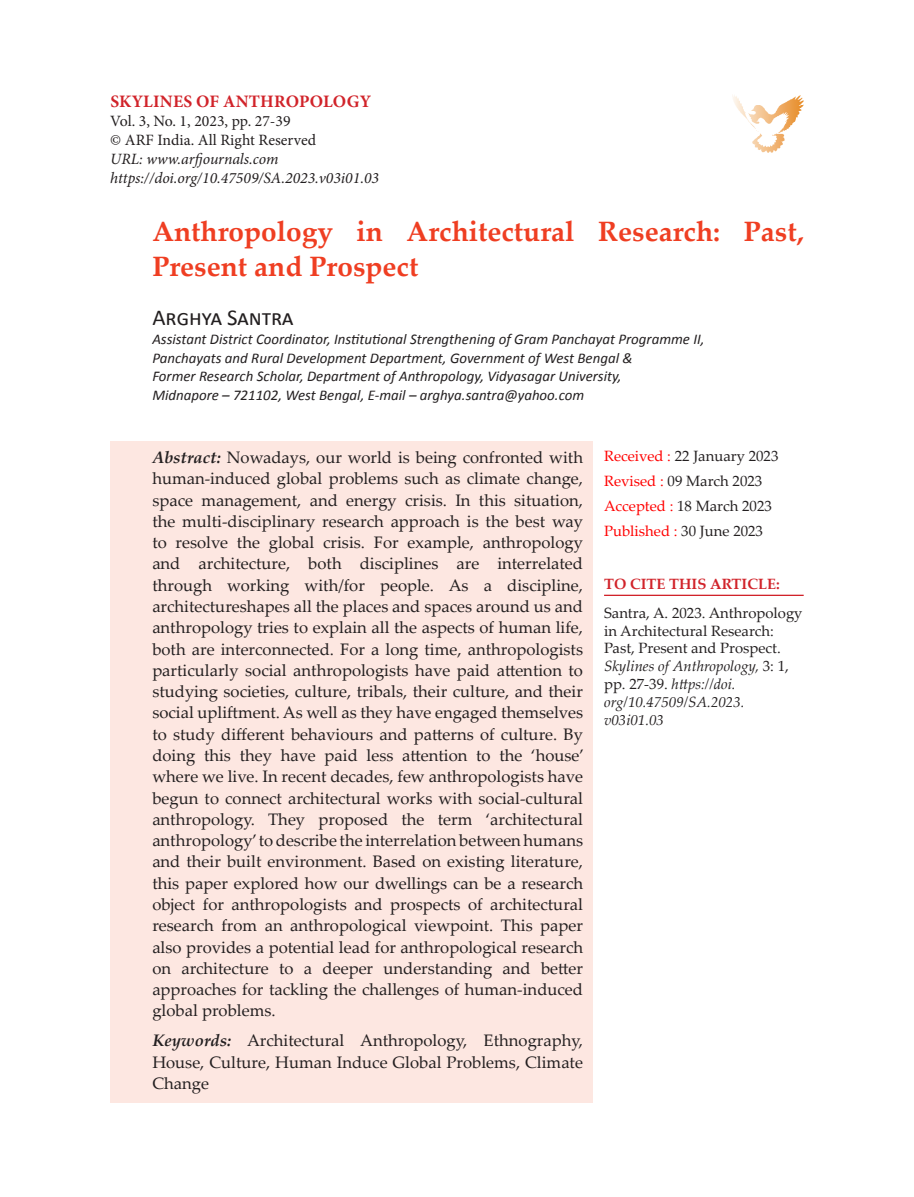
<style>
.page{position:relative;width:914px;height:1197px;background:#fff}
.page>*{position:absolute;margin:0;border:0;box-sizing:border-box;transform-origin:0 0}
.Head{font:700 28px/35px "Palatino Linotype";color:#ef3e22}
.author{font:22.75px "Calibri";color:#231f20}
.t1{font:700 17.5px "Minion Pro";letter-spacing:.01em;color:#d1232a}
.abstract{font:16.62px/21.3px "Palatino Linotype";color:#231f20;text-align:justify}
.t2{font:italic 15.75px "Minion Pro";color:#231f20}
.t3{font:15.75px "Minion Pro";color:#231f20}
.author_ref{font:italic 14.88px/18.6px "Calibri";color:#231f20}
.t4{font:14.88px/17.8px "Palatino Linotype";color:#231f20}
.t5{font:14.88px "Palatino Linotype";color:#f00}
.t6{font:700 14.88px "Palatino Linotype";color:#d1232a}
.s1{font-weight:700;font-style:italic}
.s2{color:#f00}
.s3{color:#231f20}
.s4{font-style:italic}
</style>
<div class="page">
<div style="left:110px;top:441px;width:482px;height:661px;background:#fde7e1"></div>
<img style="left:732px;top:95px;width:71px;height:58px">
<hr style="left:604px;top:595px;width:199px;height:1px;background:#d1232a">
<p class="t1" style="left:110px;top:89px;width:262px">SKYLINES OF ANTHROPOLOGY</p>
<p class="t3" style="left:110px;top:111px;width:182px">Vol. 3, No. 1, 2023, pp. 27-39</p>
<p class="t3" style="left:110px;top:129px;width:207px">© ARF India. All Right Reserved</p>
<p class="t2" style="left:110px;top:148px;width:170px">URL: www.arfjournals.com</p>
<p class="t2" style="left:110px;top:167px;width:270px">https://doi.org/10.47509/SA.2023.v03i01.03</p>
<p class="Head" style="left:152px;top:213px;width:652px">Anthropology in Architectural Research: Past,<br>Present and Prospect</p>
<p class="author" style="left:152px;top:304px;width:143px">Arghya Santra</p>
<p class="author_ref" style="left:152px;top:329px;width:553px">Assistant District Coordinator, Institutional Strengthening of Gram Panchayat Programme II, Panchayats and Rural Development Department, Government of West Bengal &amp;<br>Former Research Scholar, Department of Anthropology, Vidyasagar University,<br>Midnapore – 721102, West Bengal, E-mail – arghya.santra@yahoo.com</p>
<p class="abstract" style="left:152px;top:446px;width:433px"><span class="s1">Abstract:</span> Nowadays, our world is being confronted with human-induced global problems such as climate change, space management, and energy crisis. In this situation, the multi-disciplinary research approach is the best way to resolve the global crisis. For example, anthropology and architecture, both disciplines are interrelated through working with/for people. As a discipline, architectureshapes all the places and spaces around us and anthropology tries to explain all the aspects of human life, both are interconnected. For a long time, anthropologists particularly social anthropologists have paid attention to studying societies, culture, tribals, their culture, and their social upliftment. As well as they have engaged themselves to study different behaviours and patterns of culture. By doing this they have paid less attention to the ‘house’ where we live. In recent decades, few anthropologists have begun to connect architectural works with social-cultural anthropology. They proposed the term ‘architectural anthropology’ to describe the interrelation between humans and their built environment. Based on existing literature, this paper explored how our dwellings can be a research object for anthropologists and prospects of architectural research from an anthropological viewpoint. This paper also provides a potential lead for anthropological research on architecture to a deeper understanding and better approaches for tackling the challenges of human-induced global problems.</p>
<p class="abstract" style="left:152px;top:1029px;width:432px"><span class="s1">Keywords:</span> Architectural Anthropology, Ethnography, House, Culture, Human Induce Global Problems, Climate Change</p>
<p class="t4" style="left:604px;top:447px;width:176px"><span class="s2">Received :</span> 22 January 2023</p>
<p class="t4" style="left:604px;top:472px;width:160px"><span class="s2">Revised :</span> 09 March 2023</p>
<p class="t4" style="left:604px;top:496px;width:169px"><span class="s2">Accepted :</span> 18 March 2023</p>
<p class="t5" style="left:604px;top:520px;width:160px">Published : <span class="s3">30 June 2023</span></p>
<p class="t6" style="left:604px;top:574px;width:177px">TO CITE THIS ARTICLE:</p>
<p class="t4" style="left:604px;top:603px;width:200px">Santra, A. 2023. Anthropology in Architectural Research:<br>Past, Present and Prospect.<br><span class="s4">Skylines of Anthropology,</span> 3: 1, pp. 27-39. <span class="s4">https://doi. org/10.47509/SA.2023. v03i01.03</span></p>
</div>
